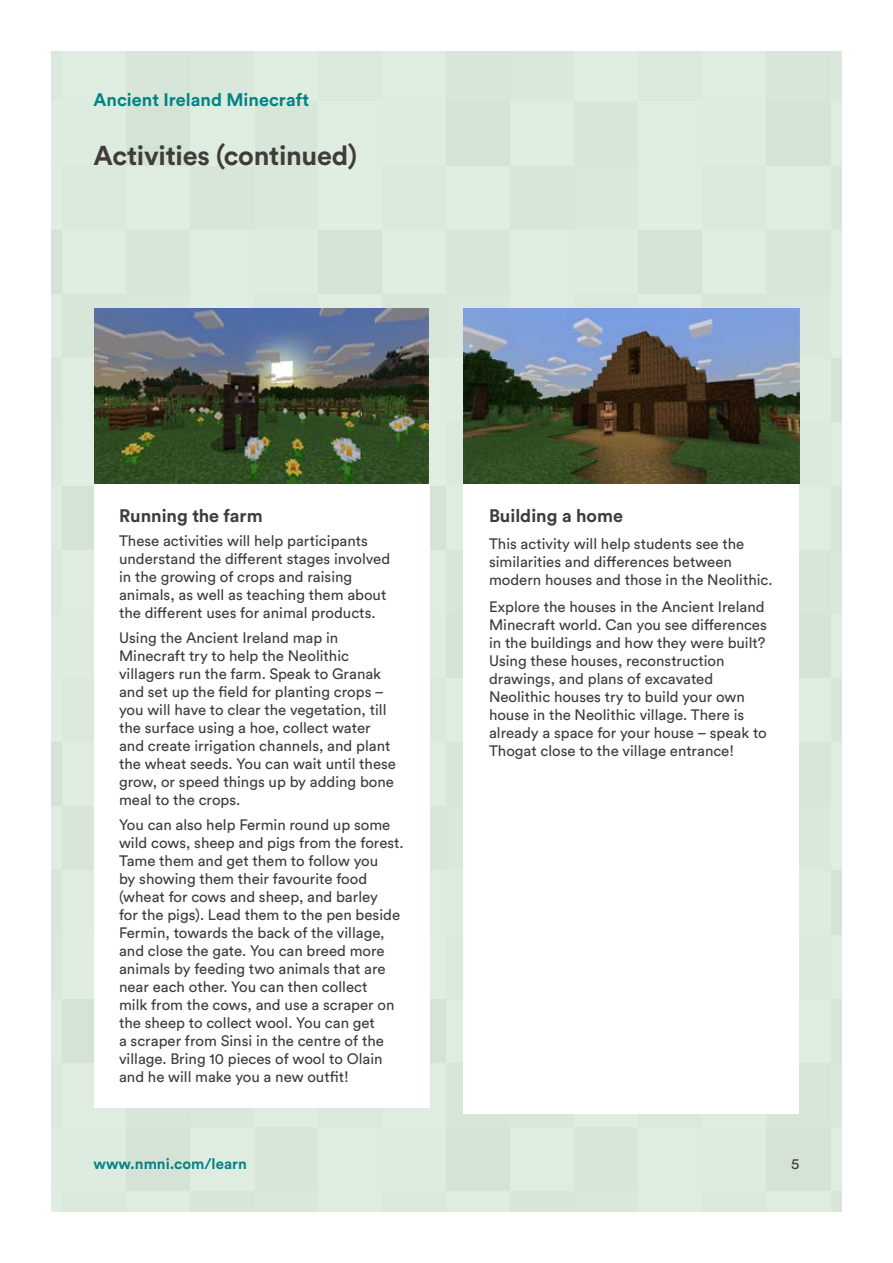
<style>
.page{position:relative;width:893px;height:1263px;background:#fff}
.page>*{position:absolute;margin:0;border:0;box-sizing:border-box;transform-origin:0 0}
.t1{font:700 27px "Circular Std";letter-spacing:-.01em;color:#3e3d3a}
.t2{font:700 18px "Circular Std";color:#3e3d3a}
.t3{font:700 18px "Circular Std";color:#008484}
.t4{font:15px/18px "Circular Std";color:#3e3d3a}
.t5{font:700 15px "Circular Std";color:#008484}
</style>
<div class="page">
<div style="left:51px;top:51px;width:791px;height:1161px;background:#e0efe2"></div>
<div style="left:94px;top:483px;width:335px;height:624px;background:#fff"></div>
<div style="left:463px;top:483px;width:336px;height:631px;background:#fff"></div>
<img style="left:94px;top:309px;width:335px;height:174px">
<img style="left:464px;top:309px;width:335px;height:174px">
<p class="t3" style="left:94px;top:88px;width:217px">Ancient Ireland Minecraft</p>
<h1 class="t1" style="left:94px;top:138px;width:265px">Activities (continued)</h1>
<p class="t2" style="left:119px;top:504px;width:145px">Running the farm</p>
<p class="t4" style="left:119px;top:532px;width:273px">These activities will help participants understand the different stages involved in the growing of crops and raising animals, as well as teaching them about the different uses for animal products.</p>
<p class="t4" style="left:119px;top:629px;width:278px">Using the Ancient Ireland map in Minecraft try to help the Neolithic villagers run the farm. Speak to Granak and set up the field for planting crops – you will have to clear the vegetation, till the surface using a hoe, collect water and create irrigation channels, and plant the wheat seeds. You can wait until these grow, or speed things up by adding bone meal to the crops.</p>
<p class="t4" style="left:119px;top:815px;width:286px">You can also help Fermin round up some wild cows, sheep and pigs from the forest.<br>Tame them and get them to follow you<br>by showing them their favourite food (wheat for cows and sheep, and barley<br>for the pigs). Lead them to the pen beside Fermin, towards the back of the village, and close the gate. You can breed more animals by feeding two animals that are near each other. You can then collect<br>milk from the cows, and use a scraper on the sheep to collect wool. You can get<br>a scraper from Sinsi in the centre of the village. Bring 10 pieces of wool to Olain and he will make you a new outfit!</p>
<p class="t2" style="left:489px;top:504px;width:136px">Building a home</p>
<p class="t4" style="left:489px;top:534px;width:285px">This activity will help students see the similarities and differences between modern houses and those in the Neolithic.</p>
<p class="t4" style="left:489px;top:597px;width:279px">Explore the houses in the Ancient Ireland Minecraft world. Can you see differences in the buildings and how they were built?<br>Using these houses, reconstruction drawings, and plans of excavated Neolithic houses try to build your own house in the Neolithic village. There is already a space for your house – speak to Thogat close to the village entrance!</p>
<p class="t5" style="left:94px;top:1154px;width:155px">www.nmni.com/learn</p>
<p class="t4" style="left:791px;top:1155px;width:10px">5</p>
</div>
